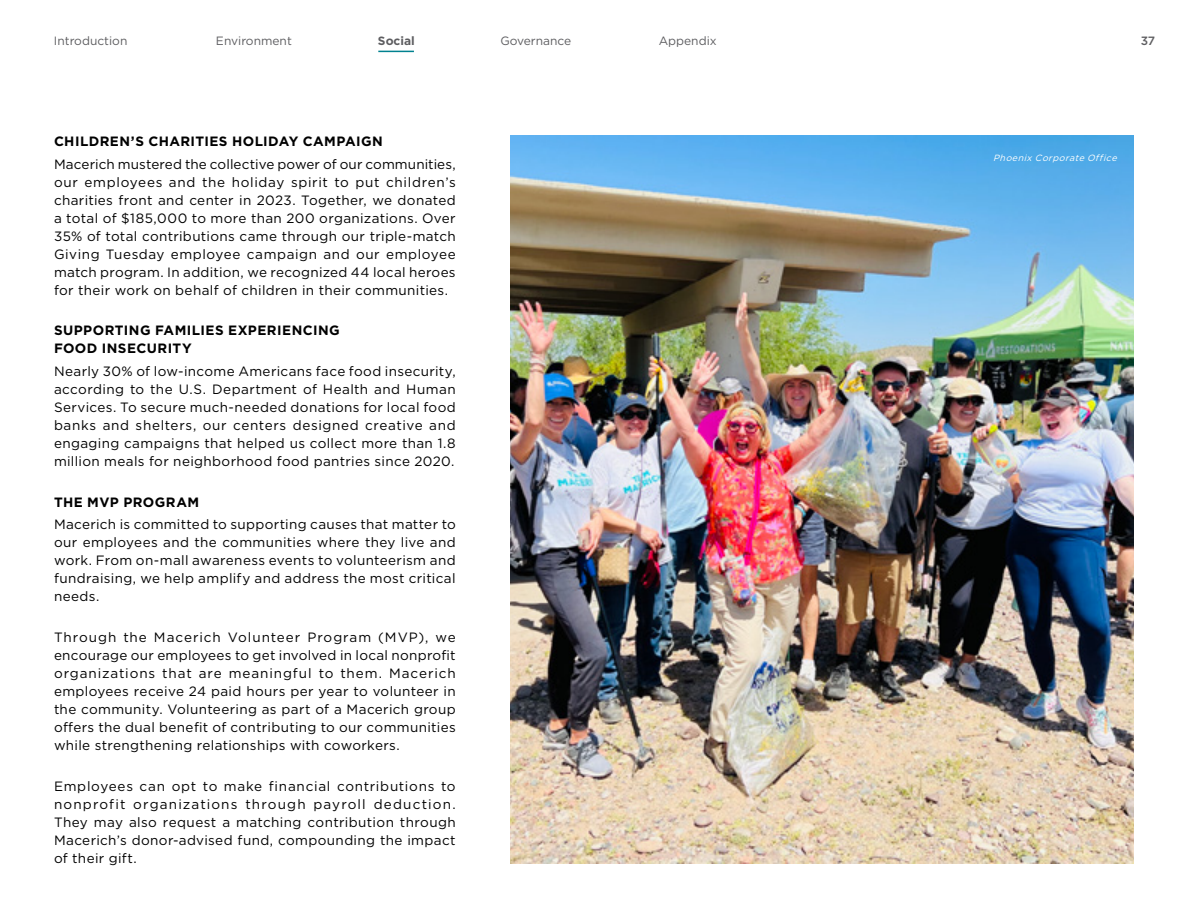
<style>
.page{position:relative;width:1188px;height:918px;background:#fff}
.page>*{position:absolute;margin:0;border:0;box-sizing:border-box;transform-origin:0 0}
.t1{font:13.5px/18px "Gotham";letter-spacing:.025em;color:#000;text-align:justify}
.t2{font:700 13.5px/18px "Gotham";letter-spacing:.035em;color:#000}
.t3{font:12px "Gotham";color:#5d5d60}
.t4{font:700 12px "Gotham";color:#5d5d60}
.t5{font:500 12px "Gotham";color:#5d5d60}
.t6{font:italic 9px "Gotham";color:#fff}
</style>
<div class="page">
<img style="left:511px;top:135px;width:623px;height:729px">
<hr style="left:378px;top:51px;width:36px;height:1px;background:#00818f">
<p class="t3" style="left:54px;top:33px;width:75px">Introduction</p>
<p class="t3" style="left:216px;top:33px;width:77px">Environment</p>
<p class="t4" style="left:378px;top:33px;width:38px">Social</p>
<p class="t3" style="left:500px;top:33px;width:72px">Governance</p>
<p class="t3" style="left:659px;top:33px;width:59px">Appendix</p>
<p class="t2" style="left:54px;top:132px;width:330px">CHILDREN’S CHARITIES HOLIDAY CAMPAIGN</p>
<p class="t1" style="left:54px;top:154px;width:403px">Macerich mustered the collective power of our communities, our employees and the holiday spirit to put children’s charities front and center in 2023. Together, we donated a total of $185,000 to more than 200 organizations. Over 35% of total contributions came through our triple-match Giving Tuesday employee campaign and our employee match program. In addition, we recognized 44 local heroes for their work on behalf of children in their communities.</p>
<p class="t2" style="left:54px;top:321px;width:287px">SUPPORTING FAMILIES EXPERIENCING<br>FOOD INSECURITY</p>
<p class="t1" style="left:54px;top:362px;width:403px">Nearly 30% of low-income Americans face food insecurity, according to the U.S. Department of Health and Human Services. To secure much-needed donations for local food banks and shelters, our centers designed creative and engaging campaigns that helped us collect more than 1.8 million meals for neighborhood food pantries since 2020.</p>
<p class="t2" style="left:54px;top:493px;width:147px">THE MVP PROGRAM</p>
<p class="t1" style="left:54px;top:515px;width:403px">Macerich is committed to supporting causes that matter to our employees and the communities where they live and work. From on-mall awareness events to volunteerism and fundraising, we help amplify and address the most critical needs.</p>
<p class="t1" style="left:54px;top:628px;width:403px">Through the Macerich Volunteer Program (MVP), we encourage our employees to get involved in local nonprofit organizations that are meaningful to them. Macerich employees receive 24 paid hours per year to volunteer in the community. Volunteering as part of a Macerich group offers the dual benefit of contributing to our communities while strengthening relationships with coworkers.</p>
<p class="t1" style="left:54px;top:777px;width:403px">Employees can opt to make financial contributions to nonprofit organizations through payroll deduction.<br>They may also request a matching contribution through Macerich’s donor-advised fund, compounding the impact of their gift.</p>
<p class="t5" style="left:1141px;top:33px;width:16px">37</p>
<p class="t6" style="left:993px;top:152px;width:128px">Phoenix Corporate Office</p>
</div>
